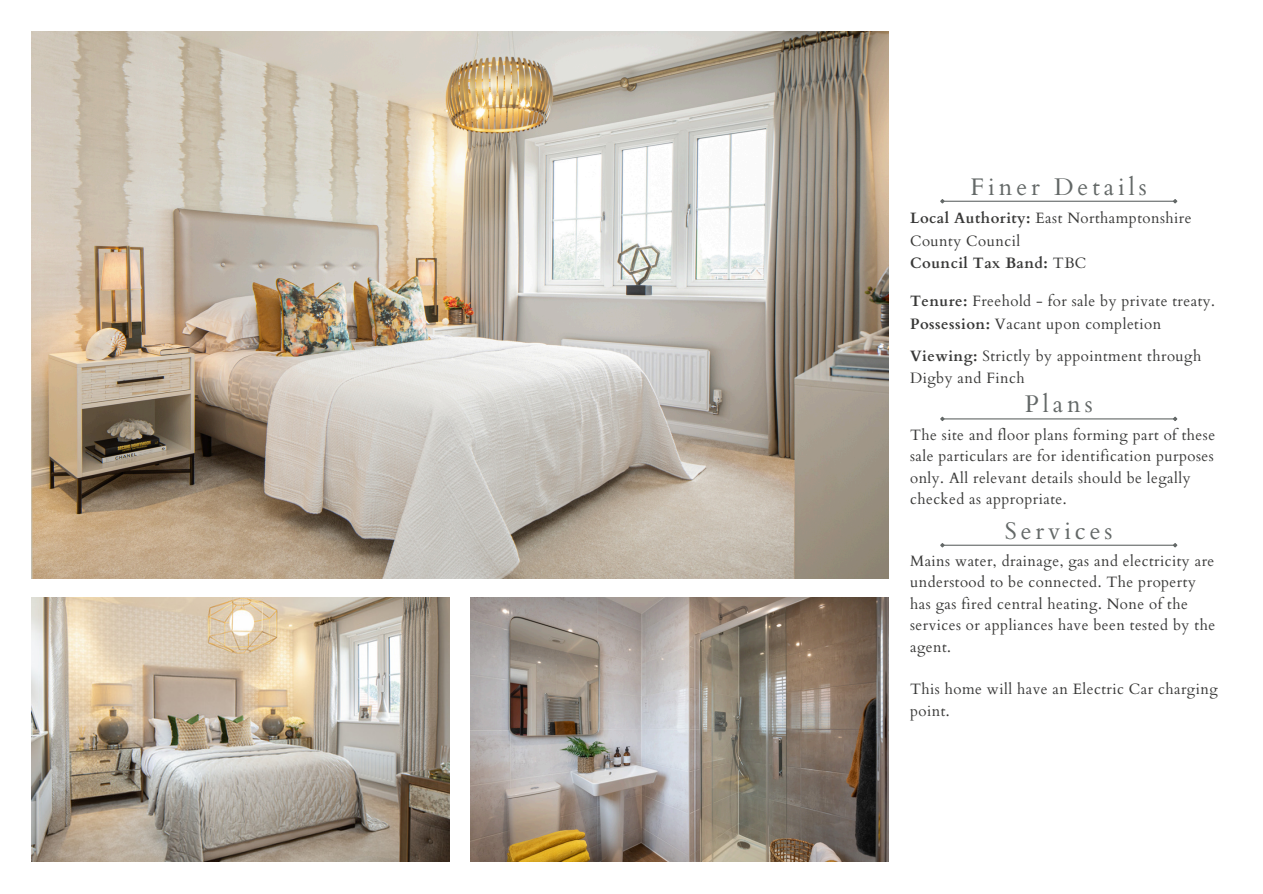
<style>
.page{position:relative;width:1263px;height:894px;background:#fff}
.page>*{position:absolute;margin:0;border:0;box-sizing:border-box;transform-origin:0 0}
.t1{font:24px "Cardo";letter-spacing:.165em;color:#636867}
.t2{font:15px/21.3px "Cardo";letter-spacing:.03em;color:#383837}
.t3{font:700 15px "Cardo";letter-spacing:.03em;color:#383837}
.s1{font-weight:700}
.s2{font-weight:400}
</style>
<div class="page">
<img style="left:32px;top:32px;width:857px;height:546px">
<hr style="left:944px;top:201px;width:230px;height:1px;background:#636867">
<svg style="left:940px;top:199px;width:6px;height:5px"></svg>
<svg style="left:1172px;top:199px;width:6px;height:5px"></svg>
<hr style="left:944px;top:418px;width:230px;height:1px;background:#636867">
<svg style="left:940px;top:416px;width:6px;height:5px"></svg>
<svg style="left:1172px;top:416px;width:6px;height:5px"></svg>
<hr style="left:944px;top:544px;width:230px;height:1px;background:#636867">
<svg style="left:940px;top:543px;width:6px;height:5px"></svg>
<svg style="left:1172px;top:543px;width:6px;height:5px"></svg>
<img style="left:32px;top:597px;width:418px;height:264px">
<img style="left:471px;top:597px;width:418px;height:264px">
<p class="t1" style="left:971px;top:171px;width:178px">Finer Details</p>
<p class="t2" style="left:910px;top:207px;width:283px;line-height:22.5px"><span class="s1">Local Authority:</span> East Northamptonshire<br>County Council</p>
<p class="t3" style="left:910px;top:253px;width:178px">Council Tax Band: <span class="s2">TBC</span></p>
<p class="t2" style="left:910px;top:291px;width:306px"><span class="s1">Tenure:</span> Freehold - for sale by private treaty.</p>
<p class="t2" style="left:910px;top:313px;width:253px"><span class="s1">Possession:</span> Vacant upon completion</p>
<h1 class="t2" style="left:910px;top:344px;width:293px;line-height:22.5px"><span class="s1">Viewing:</span> Strictly by appointment through<br>Digby and Finch</h1>
<p class="t1" style="left:1025px;top:388px;width:69px">Plans</p>
<p class="t2" style="left:910px;top:424px;width:307px">The site and floor plans forming part of these sale particulars are for identification purposes only. All relevant details should be legally checked as appropriate.</p>
<p class="t1" style="left:1005px;top:514px;width:109px">Services</p>
<p class="t2" style="left:910px;top:550px;width:307px">Mains water, drainage, gas and electricity are understood to be connected. The property has gas fired central heating. None of the services or appliances have been tested by the agent.</p>
<h1 class="t2" style="left:910px;top:678px;width:309px">This home will have an Electric Car charging point.</h1>
</div>
